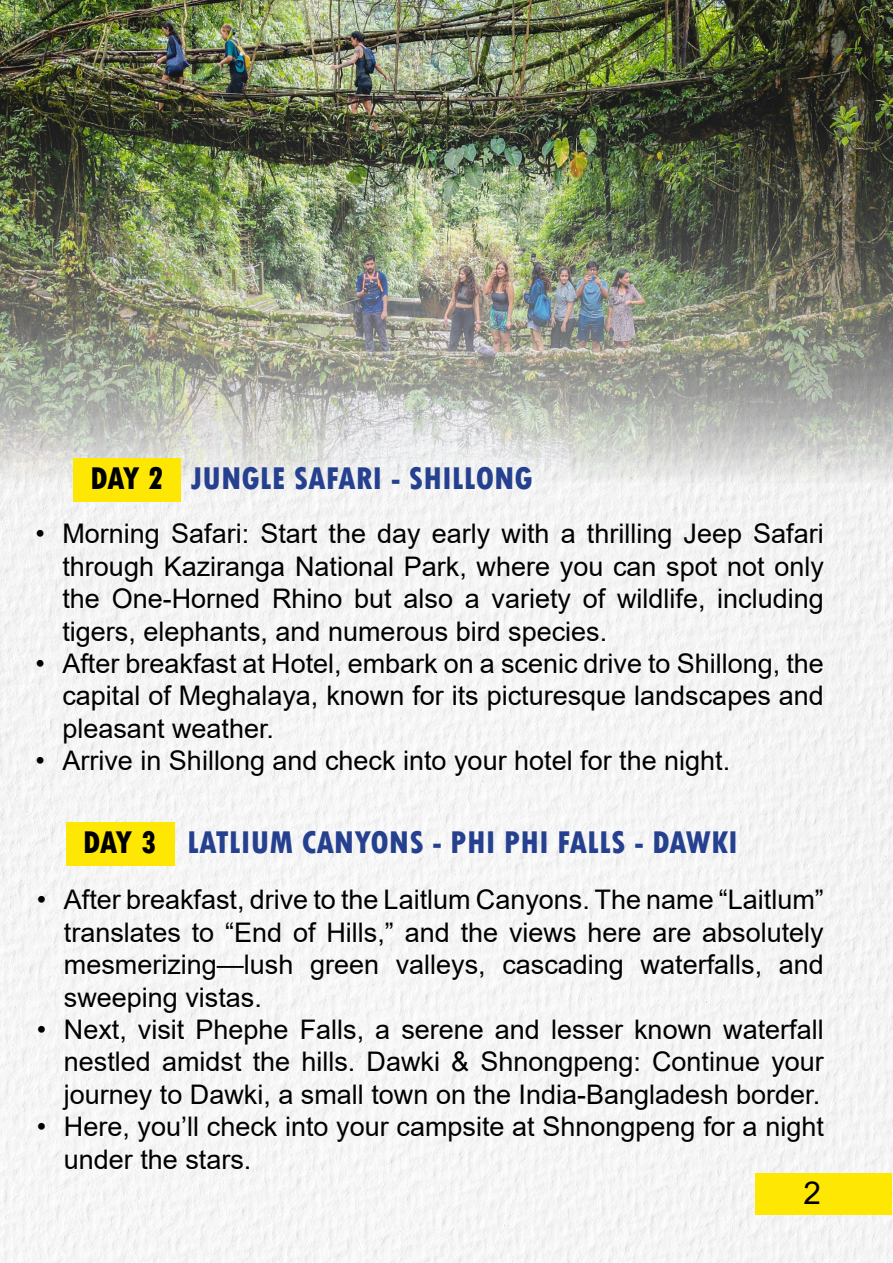
<style>
.page{position:relative;width:893px;height:1263px;background:#fff}
.page>*{position:absolute;margin:0;border:0;box-sizing:border-box;transform-origin:0 0}
.t1{font:800 condensed 33px "Tw Cen";color:#25408f}
.t2{font:31.5px "Arial";color:#000}
.t3{font:27px/32.4px "Arial";color:#000;text-align:justify}
.s1{color:#000}
</style>
<div class="page">
<div style="left:0;top:482px;width:893px;height:781px;background:#f5f5f5"></div>
<img style="left:0;top:0;width:893px;height:482px">
<div style="left:66px;top:822px;width:109px;height:44px;background:#ffe704"></div>
<div style="left:74px;top:458px;width:107px;height:44px;background:#ffe704"></div>
<div style="left:755px;top:1173px;width:137px;height:42px;background:#ffe704"></div>
<p class="t1" style="left:90px;top:459px;width:444px"><span class="s1">DAY 2</span> JUNGLE SAFARI - SHILLONG</p>
<p class="t3" style="left:62px;top:517px;width:763px;text-indent:-27px">• Morning Safari: Start the day early with a thrilling Jeep Safari through Kaziranga National Park, where you can spot not only the One-Horned Rhino but also a variety of wildlife, including tigers, elephants, and numerous bird species.</p>
<p class="t3" style="left:62px;top:647px;width:763px;text-indent:-27px">• After breakfast at Hotel, embark on a scenic drive to Shillong, the capital of Meghalaya, known for its picturesque landscapes and pleasant weather.</p>
<p class="t3" style="left:35px;top:744px;width:696px">• Arrive in Shillong and check into your hotel for the night.</p>
<p class="t1" style="left:83px;top:823px;width:657px"><span class="s1">DAY 3</span> LATLIUM CANYONS - PHI PHI FALLS - DAWKI</p>
<p class="t3" style="left:64px;top:883px;width:761px;text-indent:-27px">• After breakfast, drive to the Laitlum Canyons. The name “Laitlum” translates to “End of Hills,” and the views here are absolutely mesmerizing—lush green valleys, cascading waterfalls, and sweeping vistas.</p>
<p class="t3" style="left:64px;top:1013px;width:761px;text-indent:-27px">• Next, visit Phephe Falls, a serene and lesser known waterfall nestled amidst the hills. Dawki &amp; Shnongpeng: Continue your journey to Dawki, a small town on the India-Bangladesh border.</p>
<p class="t3" style="left:64px;top:1110px;width:761px;text-indent:-27px">• Here, you’ll check into your campsite at Shnongpeng for a night under the stars.</p>
<p class="t2" style="left:803px;top:1171px;width:19px">2</p>
</div>
